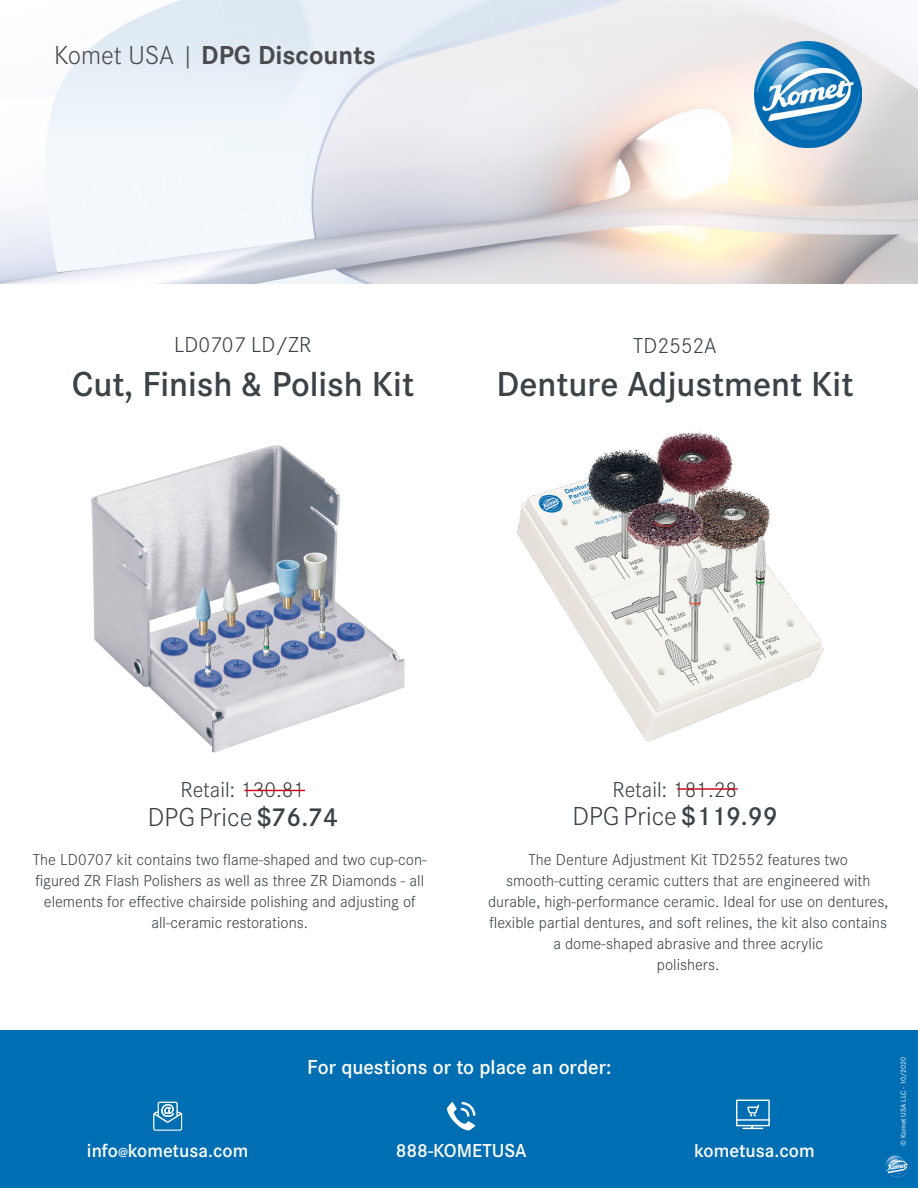
<style>
.page{position:relative;width:918px;height:1188px;background:#fff}
.page>*{position:absolute;margin:0;border:0;box-sizing:border-box;transform-origin:0 0}
.t1{font:600 36px "Corporate SOT";color:#3b4248}
.t2{font:300 27px "Corporate SOT";color:#3b4248}
.t3{font:700 27px "Corporate SOT";color:#4b4b4d}
.t4{font:300 22.5px "Corporate SOT";color:#3b4248}
.t5{font:600 21px "Corporate SOT";color:#fff}
.t6{font:600 19.5px "Corporate SOT";color:#fff}
.t7{font:300 16.5px/21px "Corporate SOT";color:#3b4248;text-align:center}
.t8{font:7.5px "Corporate SOT";color:#fff}
.s1{font-weight:300}
.s2{font-weight:600}
.s3{font-size:13.5px}
</style>
<div class="page">
<div style="left:0;top:1030px;width:918px;height:158px;background:#006eb2"></div>
<img style="left:0;top:0;width:918px;height:284px">
<img style="left:755px;top:41px;width:106px;height:107px">
<img style="left:91px;top:445px;width:314px;height:308px">
<hr style="left:245px;top:790px;width:60px;height:1px;background:#cd071e">
<img style="left:517px;top:431px;width:307px;height:311px">
<hr style="left:677px;top:788px;width:61px;height:2px;background:#cd071e">
<svg style="left:884px;top:1154px;width:26px;height:26px"></svg>
<svg style="left:885px;top:1156px;width:24px;height:22px"></svg>
<svg style="left:153px;top:1102px;width:29px;height:29px"></svg>
<svg style="left:447px;top:1102px;width:29px;height:28px"></svg>
<svg style="left:736px;top:1099px;width:34px;height:31px"></svg>
<h2 class="t3" style="left:54px;top:34px;width:324px"><span class="s1">Komet USA |</span> DPG Discounts</h2>
<h3 class="t4" style="left:174px;top:329px;width:139px">LD0707 LD/ZR</h3>
<h1 class="t1" style="left:72px;top:357px;width:344px">Cut, Finish &amp; Polish Kit</h1>
<h3 class="t4" style="left:633px;top:330px;width:85px">TD2552A</h3>
<h1 class="t1" style="left:497px;top:358px;width:358px">Denture Adjustment Kit</h1>
<h3 class="t4" style="left:181px;top:774px;width:126px">Retail: 130.81</h3>
<h2 class="t2" style="left:148px;top:798px;width:192px">DPG Price <span class="s2">$76.74</span></h2>
<p class="t7" style="left:33px;top:848px;width:395px">The LD0707 kit contains two flame-shaped and two cup-con&shy;figured ZR Flash Polishers as well as three ZR Diamonds - all elements for effective chairside polishing and adjusting of all-ceramic restorations.</p>
<h3 class="t4" style="left:613px;top:773px;width:126px">Retail: 181.28</h3>
<h2 class="t2" style="left:572px;top:797px;width:207px">DPG Price <span class="s2">$119.99</span></h2>
<p class="t7" style="left:488px;top:848px;width:402px">The Denture Adjustment Kit TD2552 features two smooth-cutting ceramic cutters that are engineered with durable, high-performance ceramic. Ideal for use on dentures, flexible partial dentures, and soft relines, the kit also contains a dome-shaped abrasive and three acrylic<br>polishers.</p>
<p class="t5" style="left:307px;top:1051px;width:306px">For questions or to place an order:</p>
<p class="t6" style="left:87px;top:1137px;width:163px">info<span class="s3">@</span>kometusa.com</p>
<p class="t6" style="left:396px;top:1137px;width:132px">888-KOMETUSA</p>
<p class="t6" style="left:694px;top:1137px;width:122px">kometusa.com</p>
<p class="t8" style="left:898px;top:1146px;width:90px;rotate:-90deg">© Komet USA LLC · 10/2020</p>
</div>
